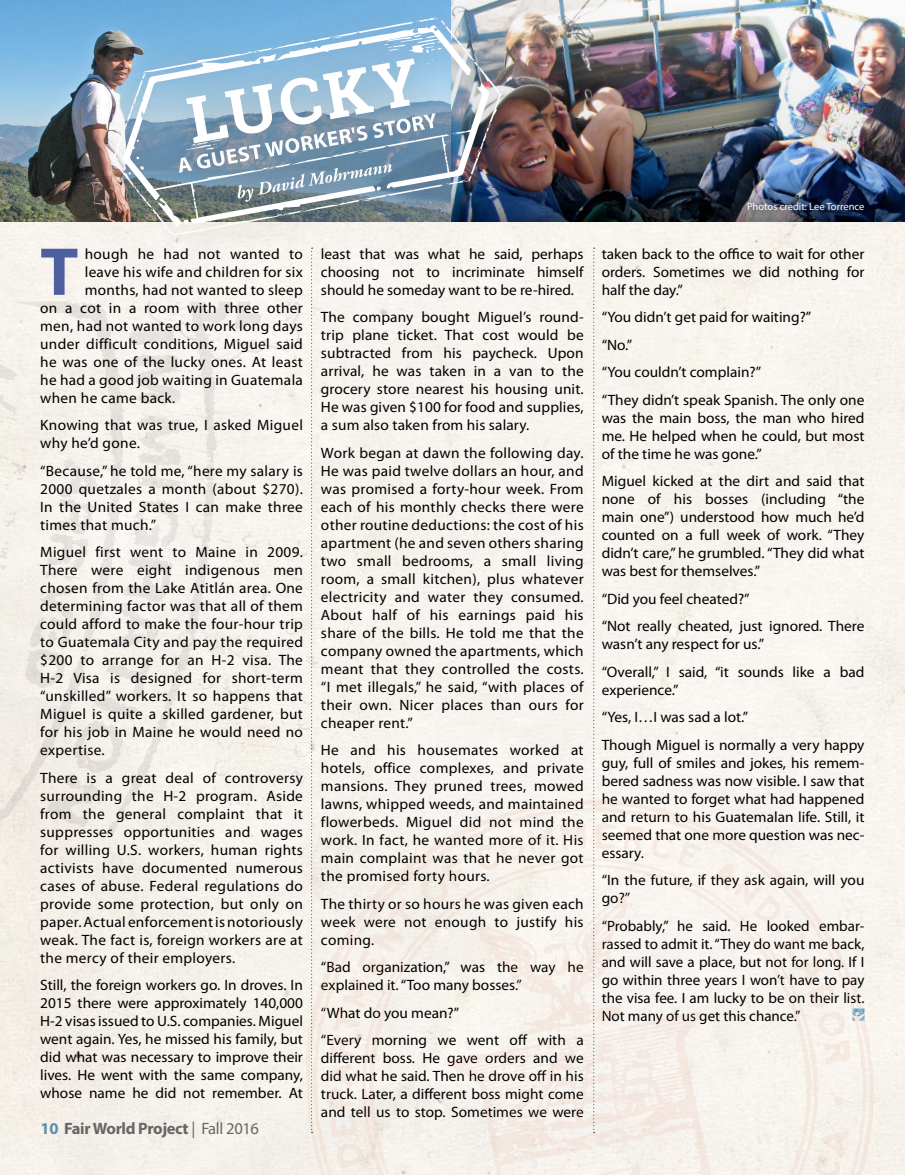
<style>
.page{position:relative;width:905px;height:1175px;background:#fff}
.page>*{position:absolute;margin:0;border:0;box-sizing:border-box;transform-origin:0 0}
.t1{font:700 68.4px "Myriad Pro";color:#4d5fa1}
.t2{font:700 16.5px "Myriad Pro";letter-spacing:-.02em;color:#6d6e71}
.t3{font:15px/18px "Myriad Pro";color:#000;text-align:justify}
.t4{font:15px/18px "Myriad Pro";letter-spacing:.02em;color:#000}
.t5{font:10.5px "Myriad Pro";color:#fff}
.s1{color:#5b9dbe}
.s2{font-weight:400}
</style>
<div class="page">
<div style="left:0;top:221px;width:904px;height:953px;background:#f7f3ed"></div>
<img style="left:0;top:0;width:904px;height:221px">
<img style="left:559px;top:176px;width:345px;height:45px">
<div style="left:54px;top:0;width:505px;height:295px;background:#abadb0;opacity:.3"></div>
<div style="left:79px;top:51px;width:120px;height:207px;background:#000;opacity:.2"></div>
<div style="left:415px;top:0;width:120px;height:203px;background:#000;opacity:.2"></div>
<div style="left:146px;top:150px;width:325px;height:120px;background:#f8f4ef"></div>
<div style="left:88px;top:0;width:436px;height:259px;background:#000;opacity:.2"></div>
<div style="left:117px;top:0;width:325px;height:107px;background:#6faedd"></div>
<img style="left:112px;top:17px;width:390px;height:218px">
<svg style="left:0;top:301px;width:342px;height:533px;fill:#f6f2eb"></svg>
<div style="left:740px;top:196px;width:131px;height:22px;background:#000;opacity:.75"></div>
<svg style="left:306px;top:799px;width:568px;height:375px;fill:#f6f2ec"></svg>
<svg style="left:311px;top:248px;width:1px;height:884px"></svg>
<svg style="left:593px;top:248px;width:1px;height:884px"></svg>
<p class="t1" style="left:40px;top:227px;width:40px">T</p>
<p class="t4" style="left:85px;top:244px;width:220px">hough he had not wanted to</p>
<p class="t4" style="left:85px;top:262px;width:220px">leave his wife and children for six</p>
<p class="t4" style="left:85px;top:280px;width:220px">months, had not wanted to sleep</p>
<p class="t4" style="left:40px;top:298px;width:264px">on a cot in a room with three other</p>
<p class="t4" style="left:40px;top:316px;width:264px">men, had not wanted to work long days</p>
<p class="t4" style="left:40px;top:334px;width:264px">under difficult conditions, Miguel said</p>
<p class="t4" style="left:40px;top:352px;width:264px">he was one of the lucky ones. At least</p>
<p class="t4" style="left:40px;top:370px;width:264px">he had a good job waiting in Guatemala</p>
<p class="t4" style="left:40px;top:388px;width:137px">when he came back.</p>
<p class="t4" style="left:40px;top:416px;width:264px">Knowing that was true, I asked Miguel why he’d gone.</p>
<p class="t3" style="left:40px;top:461px;width:264px">“Because,” he told me, “here my salary is 2000 quetzales a month (about $270).<br>In the United States I can make three times that much.”</p>
<p class="t3" style="left:40px;top:543px;width:264px">Miguel first went to Maine in 2009.<br>There were eight indigenous men chosen from the Lake Atitlán area. One determining factor was that all of them could afford to make the four-hour trip to Guatemala City and pay the required $200 to arrange for an H-2 visa. The H-2 Visa is designed for short-term “unskilled” workers. It so happens that Miguel is quite a skilled gardener, but for his job in Maine he would need no expertise.</p>
<p class="t3" style="left:40px;top:768px;width:264px">There is a great deal of controversy surrounding the H-2 program. Aside from the general complaint that it suppresses opportunities and wages for willing U.S. workers, human rights activists have documented numerous cases of abuse. Federal regulations do provide some protection, but only on paper. Actual enforcement is notoriously weak. The fact is, foreign workers are at the mercy of their employers.</p>
<p class="t3" style="left:40px;top:976px;width:264px">Still, the foreign workers go. In droves. In 2015 there were approximately 140,000<br>H-2 visas issued to U.S. companies. Miguel went again. Yes, he missed his family, but did what was necessary to improve their lives. He went with the same company, whose name he did not remember. At</p>
<p class="t2" style="left:40px;top:1118px;width:220px"><span class="s1">10</span> Fair World Project <span class="s2">| Fall 2016</span></p>
<p class="t3" style="left:321px;top:244px;width:264px">least that was what he said, perhaps choosing not to incriminate himself should he someday want to be re-hired.</p>
<p class="t3" style="left:321px;top:308px;width:264px">The company bought Miguel’s round&shy;trip plane ticket. That cost would be subtracted from his paycheck. Upon arrival, he was taken in a van to the grocery store nearest his housing unit.<br>He was given $100 for food and supplies, a sum also taken from his salary.</p>
<p class="t3" style="left:321px;top:443px;width:264px">Work began at dawn the following day.<br>He was paid twelve dollars an hour, and was promised a forty-hour week. From each of his monthly checks there were other routine deductions: the cost of his apartment (he and seven others sharing two small bedrooms, a small living room, a small kitchen), plus whatever electricity and water they consumed.<br>About half of his earnings paid his share of the bills. He told me that the company owned the apartments, which meant that they controlled the costs. “I met illegals,” he said, “with places of their own. Nicer places than ours for cheaper rent.”</p>
<p class="t3" style="left:321px;top:741px;width:264px">He and his housemates worked at hotels, office complexes, and private mansions. They pruned trees, mowed lawns, whipped weeds, and maintained flowerbeds. Miguel did not mind the work. In fact, he wanted more of it. His main complaint was that he never got the promised forty hours.</p>
<p class="t3" style="left:321px;top:894px;width:264px">The thirty or so hours he was given each week were not enough to justify his coming.</p>
<p class="t3" style="left:321px;top:958px;width:264px">“Bad organization,” was the way he explained it. “Too many bosses.”</p>
<p class="t3" style="left:321px;top:998px;width:264px;line-height:27.5px">“What do you mean?”<br>“Every morning we went off with a</p>
<p class="t3" style="left:321px;top:1049px;width:264px">different boss. He gave orders and we did what he said. Then he drove off in his truck. Later, a different boss might come and tell us to stop. Sometimes we were</p>
<p class="t5" style="left:747px;top:200px;width:119px">Photos credit: Lee Torrence</p>
<p class="t3" style="left:601px;top:244px;width:264px">taken back to the office to wait for other orders. Sometimes we did nothing for half the day.”</p>
<p class="t3" style="left:601px;top:303px;width:264px;line-height:27.5px;text-align:left">“You didn’t get paid for waiting?”<br>“No.”<br>“You couldn’t complain?”<br>“They didn’t speak Spanish. The only one</p>
<p class="t3" style="left:601px;top:408px;width:264px">was the main boss, the man who hired me. He helped when he could, but most of the time he was gone.”</p>
<p class="t3" style="left:601px;top:472px;width:264px">Miguel kicked at the dirt and said that none of his bosses (including “the main one”) understood how much he’d counted on a full week of work. “They didn’t care,” he grumbled. “They did what was best for themselves.”</p>
<p class="t3" style="left:601px;top:584px;width:264px;line-height:27.5px">“Did you feel cheated?”<br>“Not really cheated, just ignored. There</p>
<p class="t3" style="left:601px;top:630px;width:264px;line-height:27.5px">wasn’t any respect for us.”<br>“Overall,” I said, “it sounds like a bad</p>
<p class="t3" style="left:601px;top:675px;width:264px;line-height:27.5px;text-align:left">experience.”<br>“Yes, I…I was sad a lot.”<br>Though Miguel is normally a very happy</p>
<p class="t3" style="left:601px;top:753px;width:264px">guy, full of smiles and jokes, his remem&shy;bered sadness was now visible. I saw that he wanted to forget what had happened and return to his Guatemalan life. Still, it seemed that one more question was nec&shy;essary.</p>
<p class="t3" style="left:601px;top:870px;width:264px">“In the future, if they ask again, will you go?”</p>
<p class="t3" style="left:601px;top:916px;width:264px">“Probably,” he said. He looked embar&shy;rassed to admit it. “They do want me back, and will save a place, but not for long. If I go within three years I won’t have to pay the visa fee. I am lucky to be on their list.<br>Not many of us get this chance.”</p>
</div>
